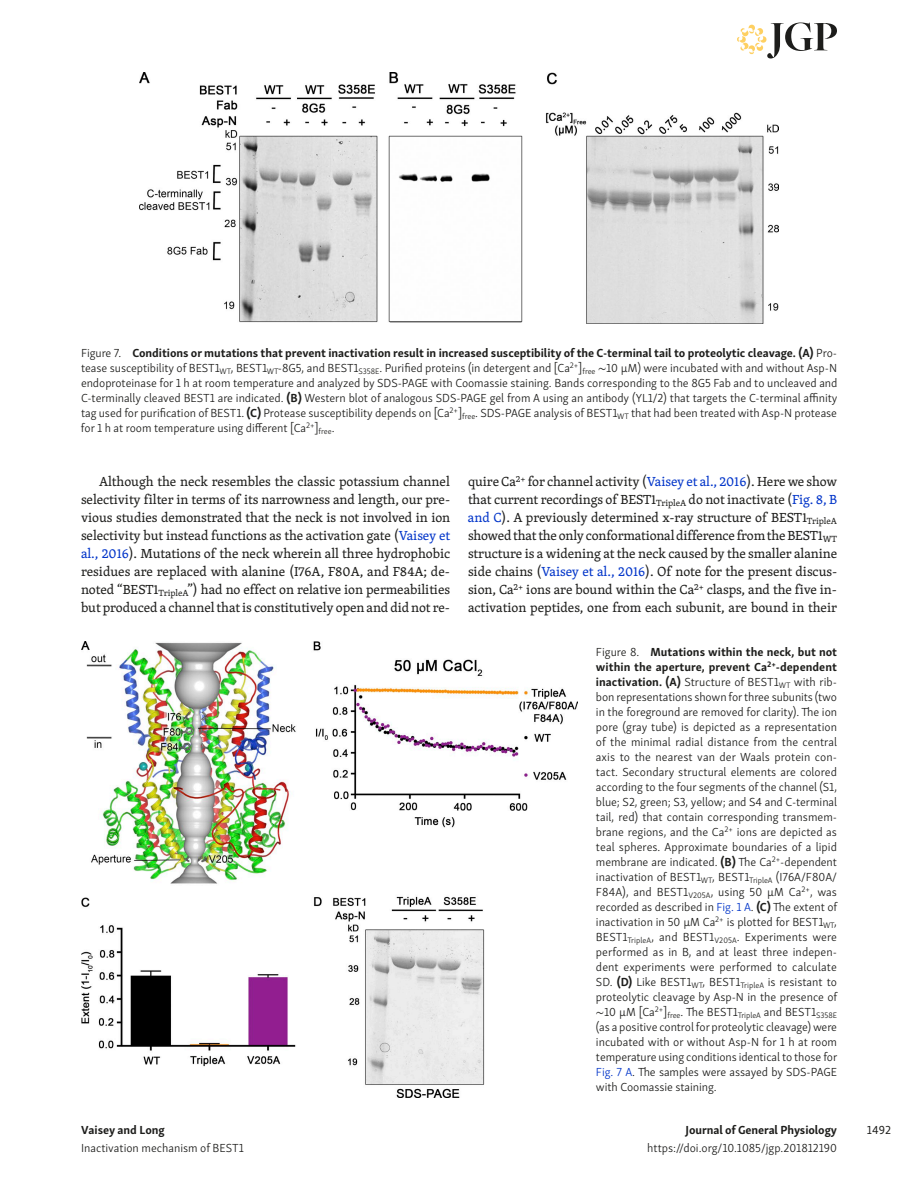
<style>
.page{position:relative;width:918px;height:1188px;background:#fff}
.page>*{position:absolute;margin:0;border:0;box-sizing:border-box;transform-origin:0 0}
.t1{font:13.5px/18px "Skolar PE";letter-spacing:-.01em;color:#1d1d1b;text-align:justify}
.t2{font:300 12px/15px "Skolar Sans PE";letter-spacing:-.005em;color:#1d1d1b;text-align:justify}
.t3{font:700 12px "Skolar Sans PE";letter-spacing:-.005em;color:#1d1d1b}
.t4{font:12px "Skolar Sans PE";color:#1d1d1b}
.s1{font-weight:700}
.s2{font-family:"STIX";font-weight:400}
.s3{color:#0034c9}
</style>
<div class="page">
<svg style="left:737px;top:23px;width:100px;height:35px"></svg>
<img style="left:140px;top:72px;width:638px;height:252px">
<img style="left:81px;top:641px;width:497px;height:457px">
<p class="t2" style="left:81px;top:344px;width:758px">Figure 7. <span class="s1">Conditions or mutations that prevent inactivation result in increased susceptibility of the C-terminal tail to proteolytic cleavage. (A)</span> Pro&shy;tease susceptibility of BEST1<sub>WT</sub>, BEST1<sub>WT</sub>-8G5, and BEST1<sub>S358E</sub>. Purified proteins (in detergent and [Ca<sup>2+</sup>]<sub>free</sub> <span class="s2">∼</span>10 µM) were incubated with and without Asp-N endoproteinase for 1 h at room temperature and analyzed by SDS-PAGE with Coomassie staining. Bands corresponding to the 8G5 Fab and to uncleaved and C-terminally cleaved BEST1 are indicated. <span class="s1">(B)</span> Western blot of analogous SDS-PAGE gel from A using an antibody (YL1/2) that targets the C-terminal affinity tag used for purification of BEST1. <span class="s1">(C)</span> Protease susceptibility depends on [Ca<sup>2+</sup>]<sub>free</sub>. SDS-PAGE analysis of BEST1<sub>WT</sub> that had been treated with Asp-N protease for 1 h at room temperature using different [Ca<sup>2+</sup>]<sub>free</sub>.</p>
<p class="t1" style="left:81px;top:472px;width:371px;text-indent:18px">Although the neck resembles the classic potassium channel selectivity filter in terms of its narrowness and length, our pre&shy;vious studies demonstrated that the neck is not involved in ion selectivity but instead functions as the activation gate (<span class="s3">Vaisey et al., 2016</span>). Mutations of the neck wherein all three hydrophobic residues are replaced with alanine (I76A, F80A, and F84A; de&shy;noted “BEST1<sub>TripleA</sub>”) had no effect on relative ion permeabilities but produced a channel that is constitutively open and did not re-</p>
<p class="t1" style="left:468px;top:472px;width:371px">quire Ca<sup>2+</sup> for channel activity (<span class="s3">Vaisey et al., 2016</span>). Here we show that current recordings of BEST1<sub>TripleA</sub> do not inactivate (<span class="s3">Fig. 8, B and C</span>). A previously determined x-ray structure of BEST1<sub>TripleA </sub>showed that the only conformational difference from the BEST1<sub>WT </sub>structure is a widening at the neck caused by the smaller alanine side chains (<span class="s3">Vaisey et al., 2016</span>). Of note for the present discus&shy;sion, Ca<sup>2+</sup> ions are bound within the Ca<sup>2+</sup> clasps, and the five in&shy;activation peptides, one from each subunit, are bound in their</p>
<p class="t3" style="left:81px;top:1120px;width:85px">Vaisey and Long</p>
<p class="t2" style="left:81px;top:1140px;width:164px">Inactivation mechanism of BEST1</p>
<p class="t2" style="left:596px;top:644px;width:243px">Figure 8. <span class="s1">Mutations within the neck, but not within the aperture, prevent Ca</span><sup>2+</sup><span class="s1">-dependent inactivation. (A)</span> Structure of BEST1<sub>WT</sub> with rib&shy;bon representations shown for three subunits (two in the foreground are removed for clarity). The ion pore (gray tube) is depicted as a representation of the minimal radial distance from the central axis to the nearest van der Waals protein con&shy;tact. Secondary structural elements are colored according to the four segments of the channel (S1, blue; S2, green; S3, yellow; and S4 and C-terminal tail, red) that contain corresponding transmem&shy;brane regions, and the Ca<sup>2+</sup> ions are depicted as teal spheres. Approximate boundaries of a lipid membrane are indicated. <span class="s1">(B)</span> The Ca<sup>2+</sup>-dependent inactivation of BEST1<sub>WT</sub>, BEST1<sub>TripleA</sub> (I76A/F80A/ F84A), and BEST1<sub>V205A</sub>, using 50 µM Ca<sup>2+</sup>, was recorded as described in <span class="s3">Fig. 1 A</span>. <span class="s1">(C)</span> The extent of inactivation in 50 µM Ca<sup>2+</sup> is plotted for BEST1<sub>WT</sub>, BEST1<sub>TripleA</sub>, and BEST1<sub>V205A</sub>. Experiments were performed as in B, and at least three indepen&shy;dent experiments were performed to calculate SD. <span class="s1">(D)</span> Like BEST1<sub>WT</sub>, BEST1<sub>TripleA</sub> is resistant to proteolytic cleavage by Asp-N in the presence of <span class="s2">∼</span>10 µM [Ca<sup>2+</sup>]<sub>free</sub>. The BEST1<sub>TripleA</sub> and BEST1<sub>S358E </sub>(as a positive control for proteolytic cleavage) were incubated with or without Asp-N for 1 h at room temperature using conditions identical to those for <span class="s3">Fig. 7 A</span>. The samples were assayed by SDS-PAGE with Coomassie staining.</p>
<p class="t3" style="left:686px;top:1120px;width:153px">Journal of General Physiology</p>
<p class="t2" style="left:647px;top:1140px;width:191px">https://doi.org/10.1085/jgp.201812190</p>
<p class="t4" style="left:867px;top:1121px;width:26px">1492</p>
</div>
